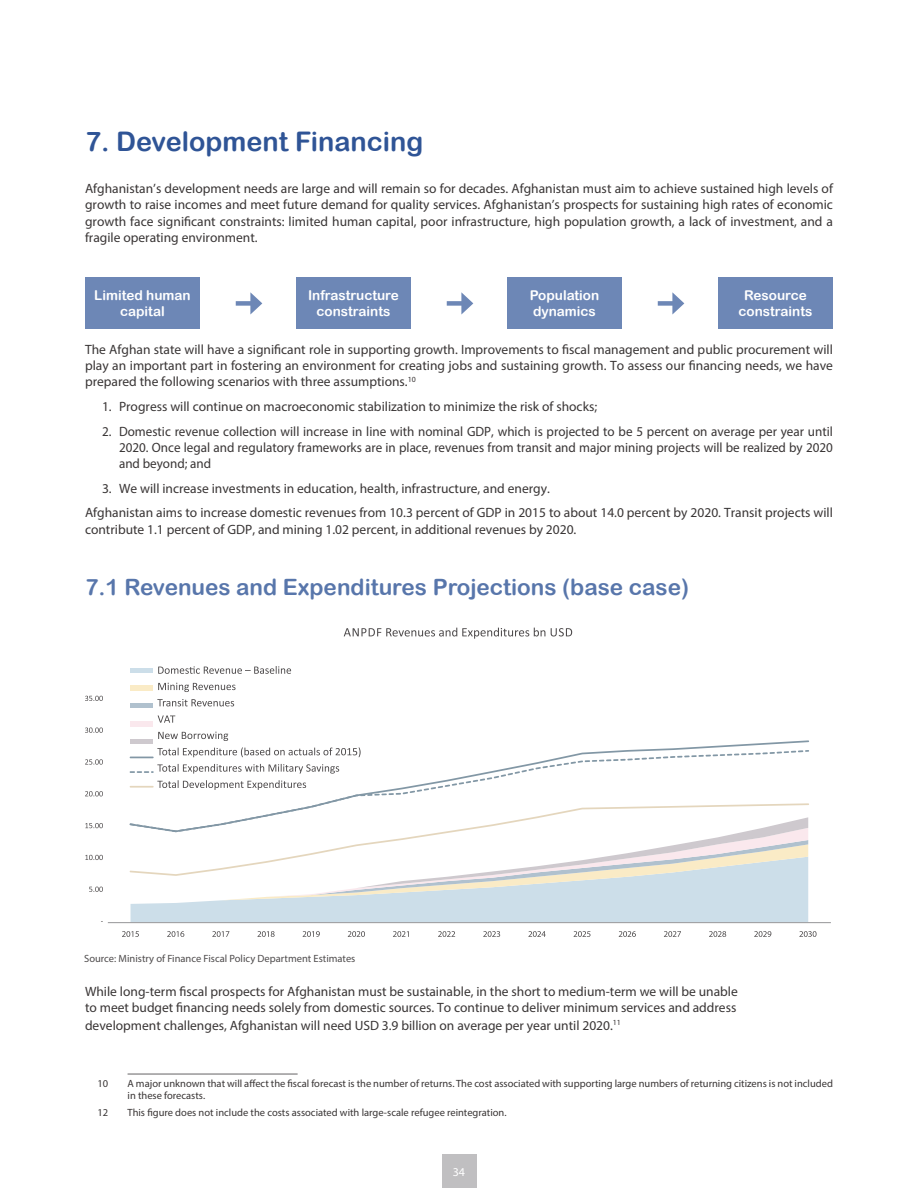
<style>
.page{position:relative;width:918px;height:1188px;background:#fff}
.page>*{position:absolute;margin:0;border:0;box-sizing:border-box;transform-origin:0 0}
.t1{font:27px "Arial Rounded MT Bold";color:#2f5496}
.t2{font:22.5px "Arial Rounded MT Bold";color:#5876ab}
.t3{font:13.5px/16.2px "Myriad Pro";color:#393535;text-align:justify}
.t4{font:13.5px/16.2px "Arial Rounded MT Bold";color:#fff;text-align:center}
.t5{font:12px "Myriad Pro";color:#fff}
.t6{font:10.5px/12.6px "Myriad Pro";color:#393535}
.t7{font:10.5px "Myriad Pro";color:#4e4b4c}
</style>
<div class="page">
<div style="left:442px;top:1155px;width:35px;height:33px;background:#c0bfc1"></div>
<div style="left:85px;top:278px;width:115px;height:51px;background:#6d87b6"></div>
<div style="left:296px;top:278px;width:115px;height:51px;background:#6d87b6"></div>
<div style="left:507px;top:278px;width:115px;height:51px;background:#6d87b6"></div>
<div style="left:718px;top:278px;width:115px;height:51px;background:#6d87b6"></div>
<div style="left:236px;top:301px;width:19px;height:5px;background:#6d87b6"></div>
<svg style="left:250px;top:292px;width:12px;height:23px"></svg>
<div style="left:447px;top:301px;width:19px;height:5px;background:#6d87b6"></div>
<svg style="left:461px;top:292px;width:12px;height:23px"></svg>
<div style="left:658px;top:301px;width:19px;height:5px;background:#6d87b6"></div>
<svg style="left:672px;top:292px;width:12px;height:23px"></svg>
<hr style="left:128px;top:1074px;width:170px;height:1px;background:#656365">
<svg style="left:131px;top:666px;width:160px;height:8px"></svg>
<svg style="left:131px;top:683px;width:105px;height:9px"></svg>
<svg style="left:131px;top:699px;width:103px;height:9px"></svg>
<svg style="left:131px;top:715px;width:44px;height:11px"></svg>
<svg style="left:130px;top:732px;width:99px;height:8px"></svg>
<svg style="left:85px;top:696px;width:18px;height:5px"></svg>
<svg style="left:85px;top:728px;width:18px;height:5px"></svg>
<svg style="left:85px;top:759px;width:18px;height:6px"></svg>
<svg style="left:85px;top:791px;width:18px;height:5px"></svg>
<svg style="left:85px;top:823px;width:18px;height:5px"></svg>
<svg style="left:85px;top:855px;width:18px;height:5px"></svg>
<svg style="left:89px;top:887px;width:14px;height:5px"></svg>
<div style="left:131px;top:904px;width:677px;height:18px;background:#ccdee9"></div>
<svg style="left:135px;top:876px;width:673px;height:28px;fill:#ccdee9"></svg>
<hr style="left:108px;top:922px;width:723px;height:1px;background:#959598">
<svg style="left:130px;top:740px;width:679px;height:10px"></svg>
<svg style="left:130px;top:750px;width:679px;height:53px"></svg>
<svg style="left:130px;top:803px;width:679px;height:73px"></svg>
<svg style="left:122px;top:931px;width:17px;height:6px"></svg>
<svg style="left:167px;top:931px;width:17px;height:6px"></svg>
<svg style="left:212px;top:931px;width:17px;height:6px"></svg>
<svg style="left:257px;top:931px;width:18px;height:6px"></svg>
<svg style="left:303px;top:931px;width:17px;height:6px"></svg>
<svg style="left:348px;top:931px;width:17px;height:6px"></svg>
<svg style="left:393px;top:931px;width:16px;height:6px"></svg>
<svg style="left:438px;top:931px;width:17px;height:6px"></svg>
<svg style="left:483px;top:931px;width:17px;height:6px"></svg>
<svg style="left:528px;top:931px;width:18px;height:6px"></svg>
<svg style="left:574px;top:931px;width:16px;height:6px"></svg>
<svg style="left:619px;top:931px;width:17px;height:6px"></svg>
<svg style="left:664px;top:931px;width:17px;height:6px"></svg>
<svg style="left:709px;top:931px;width:17px;height:6px"></svg>
<svg style="left:754px;top:931px;width:17px;height:6px"></svg>
<svg style="left:799px;top:931px;width:18px;height:6px"></svg>
<svg style="left:344px;top:628px;width:201px;height:11px"></svg>
<svg style="left:551px;top:628px;width:21px;height:9px"></svg>
<h1 class="t1" style="left:85px;top:126px;width:340px">7. Development Financing</h1>
<p class="t3" style="left:85px;top:180px;width:749px">Afghanistan’s development needs are large and will remain so for decades. Afghanistan must aim to achieve sustained high levels of growth to raise incomes and meet future demand for quality services. Afghanistan’s prospects for sustaining high rates of economic growth face significant constraints: limited human capital, poor infrastructure, high population growth, a lack of investment, and a fragile operating environment.</p>
<p class="t4" style="left:94px;top:287px;width:98px">Limited human capital</p>
<p class="t4" style="left:308px;top:287px;width:92px">Infrastructure constraints</p>
<p class="t4" style="left:530px;top:287px;width:71px;text-align:left">Population dynamics</p>
<p class="t4" style="left:739px;top:287px;width:75px">Resource constraints</p>
<p class="t3" style="left:85px;top:341px;width:749px">The Afghan state will have a significant role in supporting growth. Improvements to fiscal management and public procurement will play an important part in fostering an environment for creating jobs and sustaining growth. To assess our financing needs, we have prepared the following scenarios with three assumptions.<sup>10</sup></p>
<p class="t3" style="left:102px;top:398px;width:497px">1. Progress will continue on macroeconomic stabilization to minimize the risk of shocks;</p>
<p class="t3" style="left:119px;top:423px;width:715px;text-indent:-17px">2. Domestic revenue collection will increase in line with nominal GDP, which is projected to be 5 percent on average per year until 2020. Once legal and regulatory frameworks are in place, revenues from transit and major mining projects will be realized by 2020 and beyond; and</p>
<p class="t3" style="left:85px;top:476px;width:749px;line-height:24.8px;text-indent:17px">3. We will increase investments in education, health, infrastructure, and energy.<br>Afghanistan aims to increase domestic revenues from 10.3 percent of GDP in 2015 to about 14.0 percent by 2020. Transit projects will</p>
<p class="t3" style="left:85px;top:521px;width:493px">contribute 1.1 percent of GDP, and mining 1.02 percent, in additional revenues by 2020.</p>
<h2 class="t2" style="left:85px;top:573px;width:606px">7.1 Revenues and Expenditures Projections (base case)</h2>
<p class="t7" style="left:84px;top:952px;width:273px">Source: Ministry of Finance Fiscal Policy Department Estimates</p>
<p class="t3" style="left:85px;top:983px;width:654px">While long-term fiscal prospects for Afghanistan must be sustainable, in the short to medium-term we will be unable to meet budget financing needs solely from domestic sources. To continue to deliver minimum services and address</p>
<p class="t3" style="left:85px;top:1017px;width:537px">development challenges, Afghanistan will need USD 3.9 billion on average per year until 2020.<sup>11</sup></p>
<p class="t6" style="left:98px;top:1077px;width:12px">10</p>
<p class="t6" style="left:128px;top:1077px;width:707px">A major unknown that will affect the fiscal forecast is the number of returns. The cost associated with supporting large numbers of returning citizens is not included in these forecasts.</p>
<p class="t6" style="left:98px;top:1106px;width:12px">12</p>
<p class="t6" style="left:128px;top:1106px;width:381px">This figure does not include the costs associated with large-scale refugee reintegration.</p>
<p class="t5" style="left:453px;top:1165px;width:14px">34</p>
</div>
